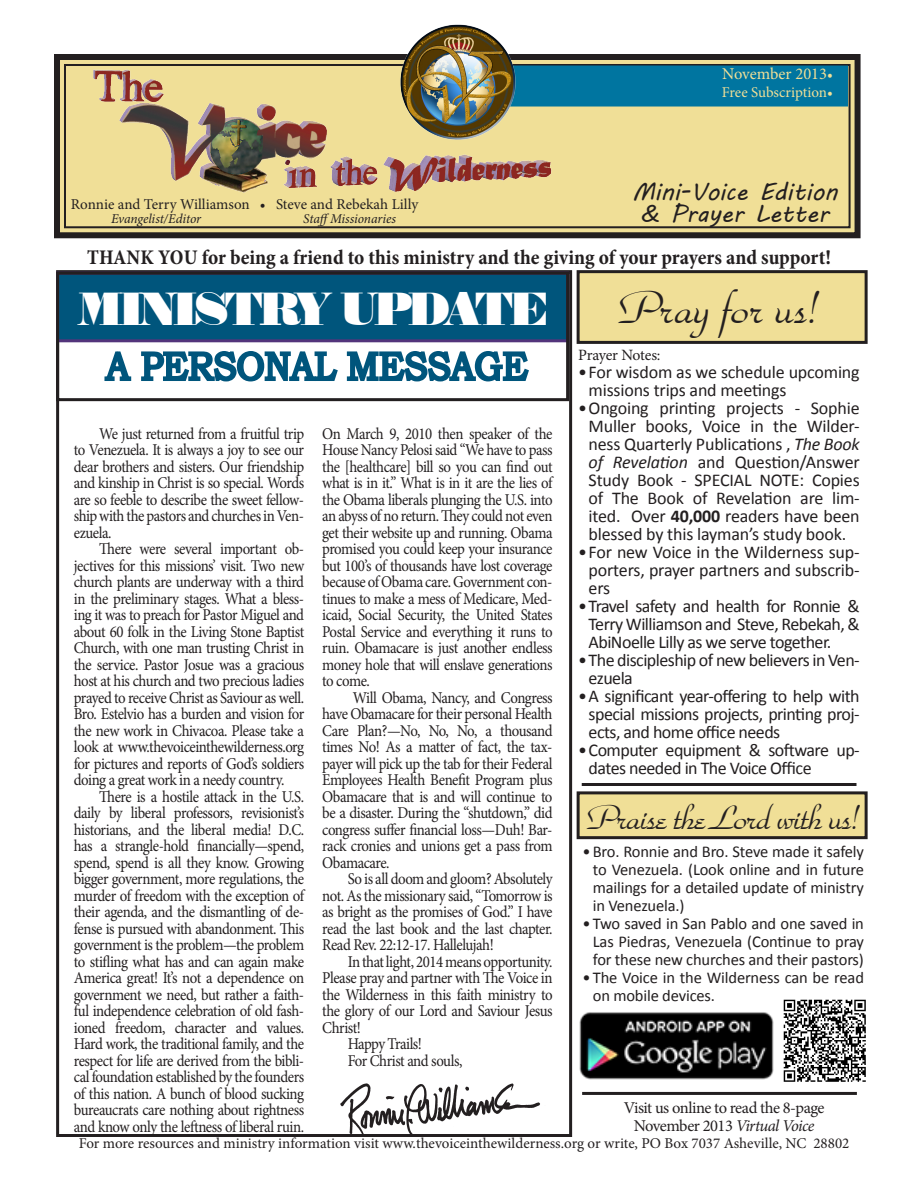
<style>
.page{position:relative;width:918px;height:1188px;background:#fff}
.page>*{position:absolute;margin:0;border:0;box-sizing:border-box;transform-origin:0 0}
.t1{font:48px "Park Avenue BT";color:#231f20}
.t2{font:45px "Normande BT";letter-spacing:-.11em;color:#fff}
.t3{font:39px "Bookman Old Style";color:#00557c;scale:.9 1}
.t4{font:36px "Park Avenue BT";letter-spacing:-.03em;color:#231f20}
.t5{font:24px "MV Boli";color:#231f20}
.t6{font:700 condensed 21px "Minion Pro";color:#231f20}
.t7{font:18px/18px "Calibri";letter-spacing:-.01em;color:#231f20;text-align:justify}
.t8{font:18px/18px "Calibri";letter-spacing:-.03em;color:#231f20}
.t9{font:16.5px/16.5px "Minion Pro";letter-spacing:-.03em;color:#231f20;text-align:justify;scale:.9 1}
.t10{font:16.5px/18px "Calibri";letter-spacing:-.01em;color:#231f20;text-align:justify}
.t11{font:16.5px "Minion Pro";letter-spacing:-.03em;color:#231f20}
.t12{font:16.5px "Minion Pro";color:#f0df97}
.t13{font:15.75px "Minion Pro";letter-spacing:-.02em;color:#231f20}
.t14{font:15px "Minion Pro";color:#231f20}
.t15{font:15px "Minion Pro";color:#f0df97}
.t16{font:italic 13.5px "Minion Pro";letter-spacing:-.01em;color:#231f20}
.s1{font-size:15px}
.s2{font-style:italic}
.s3{font-weight:700}
</style>
<div class="page">
<div style="left:56px;top:272px;width:513px;height:70px;background:#00557c;border:3px solid #53347b"></div>
<div style="left:56px;top:272px;width:513px;height:129px;border:3px solid #231f20"></div>
<svg style="left:104px;top:351px;width:28px;height:30px"></svg>
<svg style="left:140px;top:338px;width:391px;height:44px"></svg>
<div style="left:578px;top:272px;width:288px;height:70px;background:#f0df97"></div>
<div style="left:577px;top:270px;width:291px;height:74px;border:3px solid #231f20"></div>
<div style="left:578px;top:793px;width:288px;height:45px;background:#f0df97"></div>
<div style="left:577px;top:791px;width:291px;height:48px;border:3px solid #231f20"></div>
<hr style="left:582px;top:1092px;width:275px;height:3px;background:#231f20">
<svg style="left:54px;top:54px;width:807px;height:185px;background:#c8ba81"></svg>
<div style="left:64px;top:64px;width:787px;height:164px;border:2px solid #231f20"></div>
<img style="left:81px;top:57px;width:524px;height:158px">
<div style="left:480px;top:66px;width:367px;height:40px;background:#0075a0"></div>
<div style="left:479px;top:66px;width:369px;height:41px;border:2px solid #0075a0"></div>
<hr style="left:582px;top:783px;width:275px;height:3px;background:#231f20">
<img style="left:394px;top:24px;width:130px;height:119px">
<img style="left:580px;top:1012px;width:193px;height:67px">
<img style="left:338px;top:1083px;width:209px;height:54px">
<img style="left:783px;top:999px;width:83px;height:83px">
<p class="t14" style="left:71px;top:194px;width:349px">Ronnie and Terry Williamson • Steve and Rebekah Lilly</p>
<p class="t16" style="left:111px;top:209px;width:92px">Evangelist/Editor</p>
<p class="t16" style="left:303px;top:209px;width:94px">StaffMissionaries</p>
<p class="t12" style="left:722px;top:63px;width:112px">November 2013<span class="s1">•</span></p>
<p class="t15" style="left:722px;top:82px;width:113px">Free Subscription•</p>
<p class="t5" style="left:633px;top:175px;width:207px">Mini-Voice Edition</p>
<p class="t5" style="left:642px;top:197px;width:189px">&amp; Prayer Letter</p>
<p class="t6" style="left:87px;top:243px;width:745px">THANK YOU for being a friend to this ministry and the giving of your prayers and support!</p>
<p class="t1" style="left:620px;top:280px;width:201px">Pray for us!</p>
<p class="t2" style="left:78px;top:281px;width:474px">MINISTRY UPDATE</p>
<p class="t13" style="left:578px;top:345px;width:84px">Prayer Notes:</p>
<p class="t7" style="left:589px;top:363px;width:273px;text-indent:-10px">• For wisdom as we schedule upcoming missions trips and meetings</p>
<p class="t7" style="left:578px;top:399px;width:283px;text-align:center">• Ongoing printing projects - Sophie Muller books, Voice in the Wilder&shy;ness Quarterly Publications , <span class="s2">The Book of Revelation</span> and Question/Answer Study Book - SPECIAL NOTE: Copies of The Book of Revelation are lim&shy;ited. Over <span class="s3">40,000</span> readers have been blessed by this layman’s study book.</p>
<p class="t7" style="left:589px;top:543px;width:273px;text-indent:-10px">• For new Voice in the Wilderness sup&shy;porters, prayer partners and subscrib&shy;ers</p>
<p class="t7" style="left:589px;top:597px;width:273px;text-indent:-10px">• Travel safety and health for Ronnie &amp; Terry Williamson and Steve, Rebekah, &amp; AbiNoelle Lilly as we serve together.</p>
<p class="t8" style="left:589px;top:651px;width:273px;text-indent:-10px">• The discipleship of new believers in Ven&shy;ezuela</p>
<p class="t7" style="left:589px;top:687px;width:273px;text-indent:-10px">• A significant year-offering to help with special missions projects, printing proj&shy;ects, and home office needs</p>
<p class="t8" style="left:589px;top:741px;width:273px;text-indent:-10px">• Computer equipment &amp; software up&shy;dates needed in The Voice Office</p>
<p class="t3" style="left:106px;top:341px;width:470px">A PERSONAL MESSAGE</p>
<p class="t9" style="left:322px;top:425px;width:258px">On March 9, 2010 then speaker of the House Nancy Pelosi said “We have to pass the [healthcare] bill so you can find out what is in it.” What is in it are the lies of the Obama liberals plunging the U.S. into an abyss of no return. They could not even get their website up and running. Obama promised you could keep your insurance but 100’s of thousands have lost coverage because of Obama care. Government con&shy;tinues to make a mess of Medicare, Med&shy;icaid, Social Security, the United States Postal Service and everything it runs to ruin. Obamacare is just another endless money hole that will enslave generations to come.</p>
<p class="t9" style="left:322px;top:689px;width:258px;text-indent:31px">Will Obama, Nancy, and Congress have Obamacare for their personal Health Care Plan?—No, No, No, a thousand times No! As a matter of fact, the tax&shy;payer will pick up the tab for their Federal Employees Health Benefit Program plus Obamacare that is and will continue to be a disaster. During the “shutdown,” did congress suffer financial loss—Duh! Bar&shy;rack cronies and unions get a pass from Obamacare.</p>
<p class="t9" style="left:322px;top:871px;width:258px;text-indent:26px">So is all doom and gloom? Absolutely not. As the missionary said, “Tomorrow is as bright as the promises of God.” I have read the last book and the last chapter.<br>Read Rev. 22:12-17. Hallelujah!</p>
<p class="t9" style="left:322px;top:953px;width:258px;text-indent:26px">In that light, 2014 means opportunity.<br>Please pray and partner with The Voice in the Wilderness in this faith ministry to the glory of our Lord and Saviour Jesus Christ!</p>
<p class="t9" style="left:348px;top:1036px;width:84px">Happy Trails!</p>
<p class="t9" style="left:348px;top:1052px;width:129px">For Christ and souls,</p>
<p class="t9" style="left:74px;top:425px;width:258px;text-indent:25px">We just returned from a fruitful trip to Venezuela. It is always a joy to see our dear brothers and sisters. Our friendship and kinship in Christ is so special. Words are so feeble to describe the sweet fellow&shy;ship with the pastors and churches in Ven&shy;ezuela.</p>
<p class="t9" style="left:74px;top:541px;width:258px;text-indent:25px">There were several important ob&shy;jectives for this missions’ visit. Two new church plants are underway with a third in the preliminary stages. What a bless&shy;ing it was to preach for Pastor Miguel and about 60 folk in the Living Stone Baptist Church, with one man trusting Christ in the service. Pastor Josue was a gracious host at his church and two precious ladies prayed to receive Christ as Saviour as well.<br>Bro. Estelvio has a burden and vision for the new work in Chivacoa. Please take a look at www.thevoiceinthewilderness.org for pictures and reports of God’s soldiers doing a great work in a needy country.</p>
<p class="t9" style="left:74px;top:788px;width:258px;text-indent:25px">There is a hostile attack in the U.S. daily by liberal professors, revisionist’s historians, and the liberal media! D.C. has a strangle-hold financially—spend, spend, spend is all they know. Growing bigger government, more regulations, the murder of freedom with the exception of their agenda, and the dismantling of de&shy;fense is pursued with abandonment. This government is the problem—the problem to stifling what has and can again make America great! It’s not a dependence on government we need, but rather a faith&shy;ful independence celebration of old fash&shy;ioned freedom, character and values.<br>Hard work, the traditional family, and the respect for life are derived from the bibli&shy;cal foundation established by the founders of this nation. A bunch of blood sucking bureaucrats care nothing about rightness and know only the leftness of liberal ruin.</p>
<p class="t4" style="left:588px;top:797px;width:273px">Praise the Lord with us!</p>
<p class="t10" style="left:593px;top:841px;width:273px;text-indent:-10px">• Bro. Ronnie and Bro. Steve made it safely to Venezuela. (Look online and in future mailings for a detailed update of ministry in Venezuela.)</p>
<p class="t10" style="left:593px;top:913px;width:273px;text-indent:-10px">• Two saved in San Pablo and one saved in Las Piedras, Venezuela (Continue to pray for these new churches and their pastors)</p>
<p class="t10" style="left:593px;top:967px;width:273px;text-indent:-10px">• The Voice in the Wilderness can be read on mobile devices.</p>
<p class="t11" style="left:624px;top:1096px;width:202px">Visit us online to read the 8-page</p>
<p class="t11" style="left:634px;top:1114px;width:182px">November 2013 <span class="s2">Virtual Voice</span></p>
<p class="t14" style="left:79px;top:1133px;width:772px">For more resources and ministry information visit www.thevoiceinthewilderness.org or write, PO Box 7037 Asheville, NC 28802</p>
</div>
